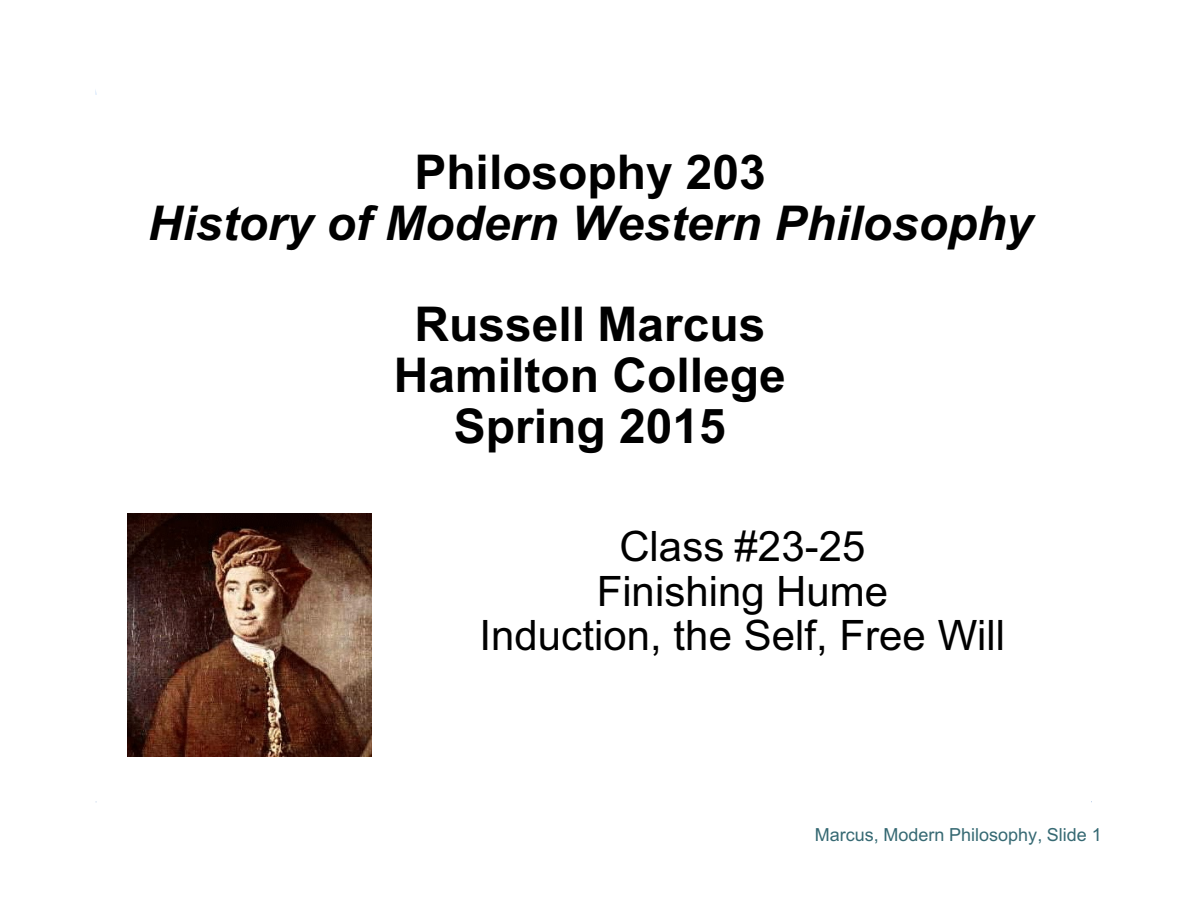
<style>
.page{position:relative;width:1188px;height:918px;background:#fff}
.page>*{position:absolute;margin:0;border:0;box-sizing:border-box;transform-origin:0 0}
.t1{font:700 48px/50.8px "Arial";color:#000;text-align:center}
.t2{font:italic 700 48px "Arial";color:#000}
.t3{font:42px/44.7px "Arial";color:#000;text-align:center}
.t4{font:18px "Arial";color:#366973}
</style>
<div class="page">
<img style="left:128px;top:513px;width:243px;height:244px">
<p class="t1" style="left:414px;top:151px;width:353px">Philosophy 203</p>
<p class="t2" style="left:148px;top:205px;width:887px">History of Modern Western Philosophy</p>
<p class="t1" style="left:394px;top:303px;width:394px">Russell Marcus<br>Hamilton College<br>Spring 2015</p>
<p class="t3" style="left:480px;top:528px;width:527px">Class #23-25<br>Finishing Hume<br>Induction, the Self, Free Will</p>
<p class="t4" style="left:815px;top:828px;width:288px">Marcus, Modern Philosophy, Slide 1</p>
</div>
